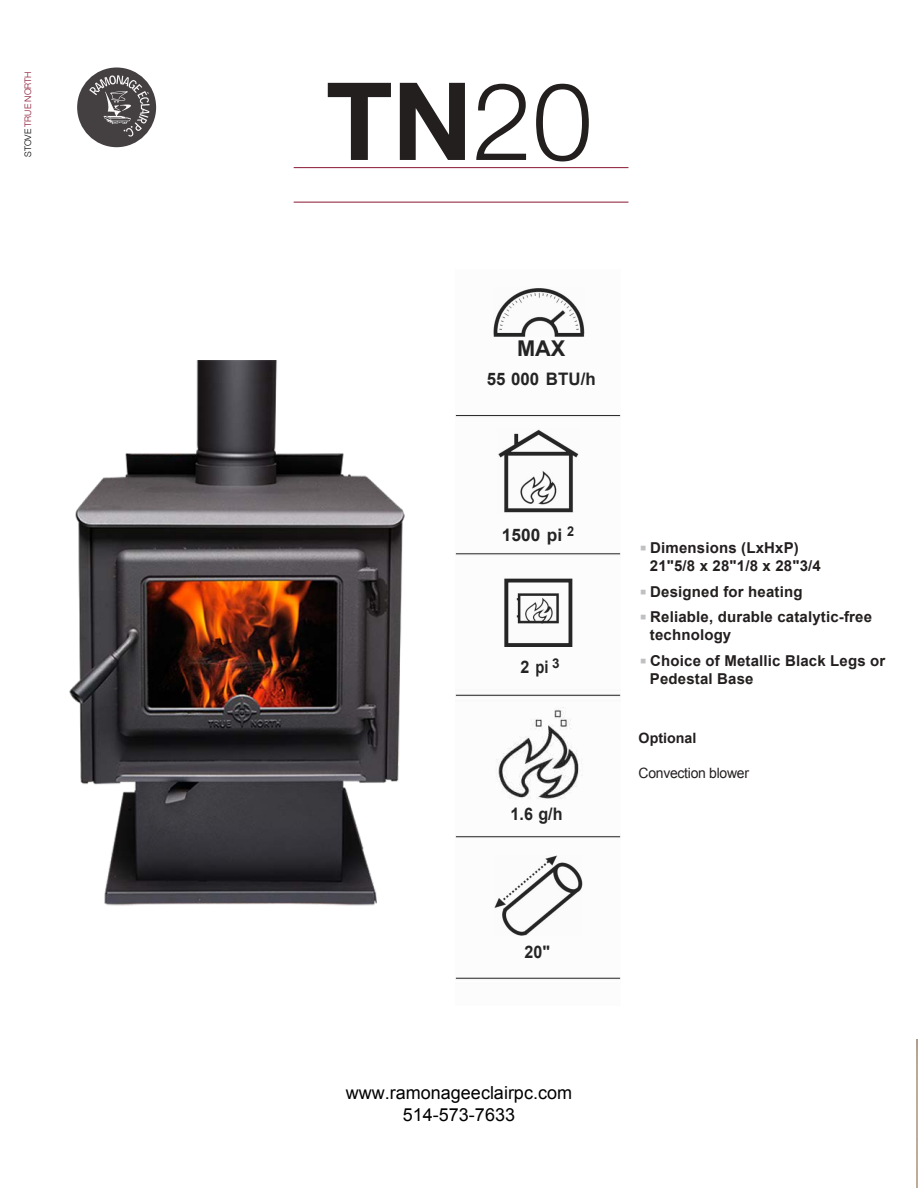
<style>
.page{position:relative;width:918px;height:1188px;background:#fff}
.page>*{position:absolute;margin:0;border:0;box-sizing:border-box;transform-origin:0 0}
.t1{font:700 108px "Helvetica Neue";color:#241f1f}
.t2{font:700 21.75px "Arial";color:#242424}
.t3{font:18px/21.6px "Arial";color:#000;text-align:center}
.t4{font:700 17.25px "Arial";color:#242424}
.t5{font:700 17.25px "Arial";color:#242424;scale:.93 1}
.t6{font:700 17.25px "Arial";color:#252525;scale:.93 1}
.t7{font:700 15px/18px "Arial";letter-spacing:.01em;color:#241f1f}
.t8{font:700 15px/18px "Arial";letter-spacing:.01em;color:#241f1f}
.t9{font:14.25px "Arial";letter-spacing:-.02em;color:#241f1f}
.t10{font:700 14.25px "Arial";color:#241f1f}
.t11{font:300 9px "Helvetica Neue";color:#891734}
.s1{color:#000}
.s2{font-weight:300}
.s3{font-family:"Lato";font-weight:800;color:#c0bfc1}
.s4{font-style:inherit}
</style>
<div class="page">
<div style="left:77px;top:67px;width:79px;height:80px;background:#444041;border-radius:50%"></div>
<hr style="left:294px;top:202px;width:334px;height:1px;background:#891734">
<img style="left:78px;top:67px;width:79px;height:75px">
<hr style="left:294px;top:167px;width:334px;height:1px;background:#891734">
<img style="left:456px;top:328px;width:164px;height:650px">
<img style="left:493px;top:288px;width:91px;height:49px">
<img style="left:498px;top:429px;width:82px;height:83px">
<img style="left:503px;top:577px;width:71px;height:69px">
<img style="left:495px;top:855px;width:88px;height:81px">
<hr style="left:456px;top:415px;width:164px;height:1px;background:#242424">
<hr style="left:456px;top:553px;width:164px;height:1px;background:#242424">
<hr style="left:456px;top:695px;width:164px;height:1px;background:#242424">
<hr style="left:456px;top:836px;width:164px;height:1px;background:#242424">
<hr style="left:456px;top:978px;width:164px;height:1px;background:#242424">
<img style="left:69px;top:360px;width:336px;height:546px">
<p class="t11" style="left:21px;top:157px;width:87px;rotate:-90deg"><span class="s1">STOVE</span> TRUE NORTH</p>
<h1 class="t1" style="left:326px;top:37px;width:268px">TN<span class="s2">20</span></h1>
<h2 class="t2" style="left:517px;top:334px;width:50px">MAX</h2>
<p class="t4" style="left:487px;top:368px;width:110px">55 000 BTU/h</p>
<p class="t4" style="left:502px;top:524px;width:74px">1500 pi <sup>2</sup></p>
<p class="t5" style="left:521px;top:656px;width:44px">2 pi <sup>3</sup></p>
<p class="t5" style="left:511px;top:802px;width:57px">1.6 g/h</p>
<p class="t6" style="left:524px;top:940px;width:29px">20"</p>
<p class="t3" style="left:346px;top:1082px;width:228px">www.ramonageeclairpc.com<br>514-573-7633</p>
<p class="t8" style="left:650px;top:539px;width:173px;text-indent:-10px"><span class="s3">▪</span> Dimension<span class="s4">s</span> (LxHxP)<br>21"5/8 x 28"1/8 x 28"3/4</p>
<p class="t7" style="left:640px;top:583px;width:164px"><span class="s3">▪</span> Designed for heating</p>
<p class="t7" style="left:650px;top:608px;width:224px;text-indent:-10px"><span class="s3">▪</span> Reliable, durable catalytic-free technology</p>
<p class="t7" style="left:650px;top:652px;width:237px;text-indent:-10px"><span class="s3">▪</span> Choice of Metallic Black Legs or<br>Pedestal Base</p>
<p class="t10" style="left:639px;top:729px;width:59px">Optional</p>
<p class="t9" style="left:639px;top:763px;width:112px">Convection blower</p>
</div>
